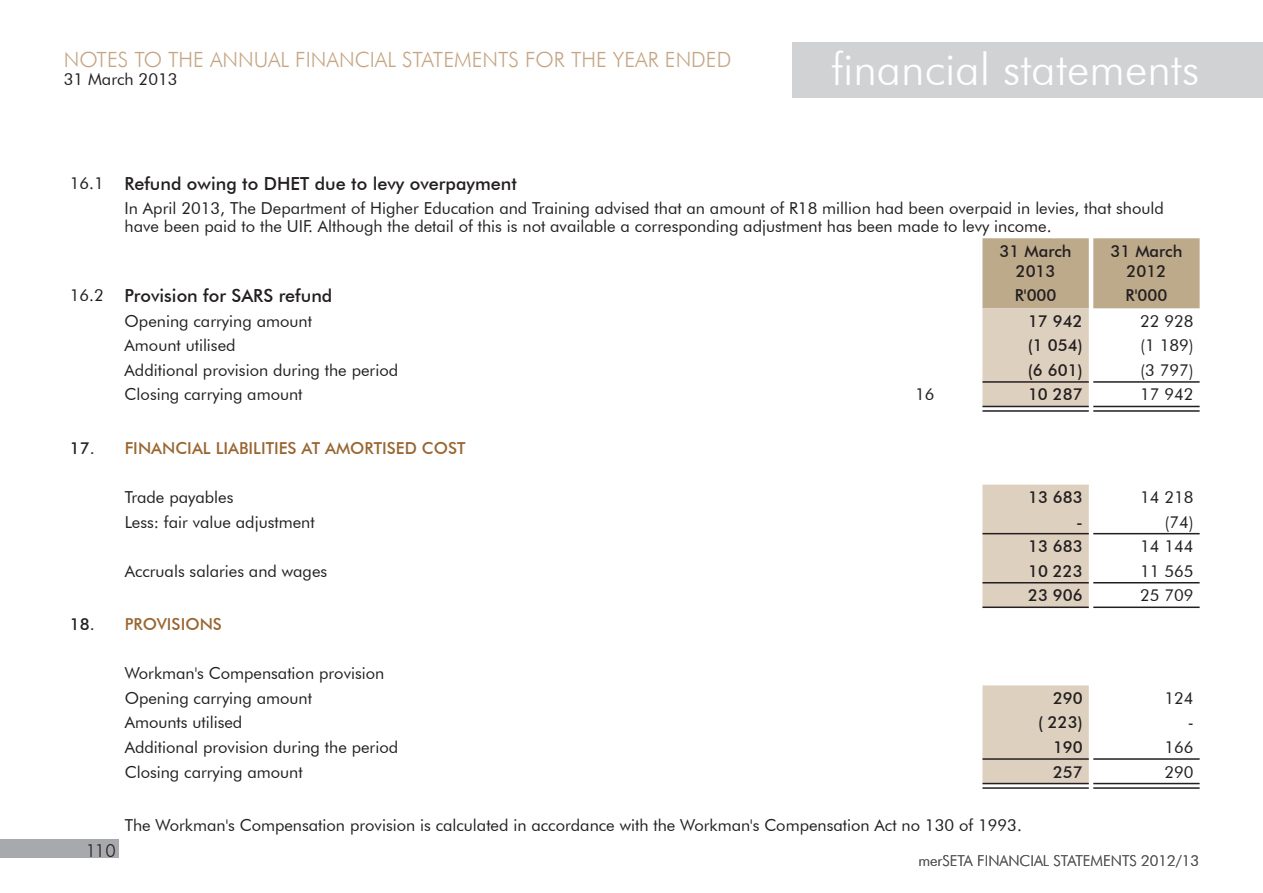
<style>
.page{position:relative;width:1263px;height:893px;background:#fff}
.page>*{position:absolute;margin:0;border:0;box-sizing:border-box;transform-origin:0 0}
.t1{font:300 45px "Futura BT";color:#fff}
.t2{font:300 21px "Futura BT";color:#c5a584}
.t3{font:500 18px "Futura BT";color:#231f20}
.t4{font:300 18px "Futura BT";color:#231f20}
.t5{font:16.5px/18px "Futura BT";color:#231f20}
.t6{font:500 16.5px/19.8px "Futura BT";color:#231f20;text-align:center}
.t7{font:500 16.5px "Futura BT";color:#996632}
.t8{font:300 15px "Futura BT";color:#57585a}
.s1{font-weight:400;font-size:16.5px}
.s2{color:#231f20}
</style>
<div class="page">
<div style="left:0;top:839px;width:119px;height:18px;background:#a8a9ad"></div>
<div style="left:792px;top:43px;width:471px;height:55px;background:#d1d2d4"></div>
<div style="left:982px;top:238px;width:217px;height:70px;background:#bdaa8b"></div>
<svg style="left:982px;top:308px;width:107px;height:475px;fill:#ddd0be"></svg>
<hr style="left:982px;top:381px;width:107px;height:2px;background:#231f20">
<hr style="left:1093px;top:381px;width:106px;height:2px;background:#231f20">
<hr style="left:982px;top:406px;width:107px;height:1px;background:#231f20">
<hr style="left:1093px;top:406px;width:106px;height:1px;background:#231f20">
<hr style="left:982px;top:410px;width:107px;height:2px;background:#231f20">
<hr style="left:1093px;top:410px;width:106px;height:2px;background:#231f20">
<hr style="left:982px;top:582px;width:107px;height:1px;background:#231f20">
<hr style="left:1093px;top:582px;width:106px;height:1px;background:#231f20">
<hr style="left:982px;top:606px;width:107px;height:2px;background:#231f20">
<hr style="left:1093px;top:606px;width:106px;height:2px;background:#231f20">
<hr style="left:982px;top:758px;width:107px;height:2px;background:#231f20">
<hr style="left:1093px;top:758px;width:106px;height:2px;background:#231f20">
<hr style="left:982px;top:783px;width:107px;height:1px;background:#231f20">
<hr style="left:982px;top:787px;width:107px;height:2px;background:#231f20">
<hr style="left:1093px;top:783px;width:106px;height:1px;background:#231f20">
<hr style="left:1093px;top:787px;width:106px;height:2px;background:#231f20">
<hr style="left:982px;top:533px;width:107px;height:1px;background:#231f20">
<hr style="left:1093px;top:533px;width:106px;height:1px;background:#231f20">
<p class="t2" style="left:64px;top:47px;width:669px">NOTES TO THE ANNUAL FINANCIAL STATEMENTS FOR THE YEAR ENDED</p>
<p class="t5" style="left:64px;top:70px;width:115px">31 March 2013</p>
<h1 class="t1" style="left:831px;top:42px;width:369px">financial statements</h1>
<p class="t3" style="left:70px;top:172px;width:448px"><span class="s1">16.1</span> Refund owing to DHET due to levy overpayment</p>
<p class="t5" style="left:125px;top:199px;width:1041px">In April 2013, The Department of Higher Education and Training advised that an amount of R18 million had been overpaid in levies, that should have been paid to the UIF. Although the detail of this is not available a corresponding adjustment has been made to levy income.</p>
<p class="t6" style="left:1000px;top:241px;width:74px">31 March<br>2013</p>
<p class="t6" style="left:1110px;top:241px;width:74px">31 March<br>2012</p>
<p class="t3" style="left:70px;top:285px;width:264px"><span class="s1">16.2</span> Provision for SARS refund</p>
<p class="t6" style="left:1015px;top:285px;width:43px">R'000</p>
<p class="t6" style="left:1125px;top:285px;width:43px">R'000</p>
<p class="t5" style="left:125px;top:312px;width:189px">Opening carrying amount</p>
<p class="t6" style="left:1028px;top:311px;width:56px">17 942</p>
<p class="t5" style="left:1140px;top:312px;width:55px">22 928</p>
<p class="t5" style="left:125px;top:336px;width:112px">Amount utilised</p>
<p class="t6" style="left:1028px;top:335px;width:56px">(1 054)</p>
<p class="t5" style="left:1140px;top:336px;width:55px">(1 189)</p>
<p class="t5" style="left:125px;top:361px;width:275px">Additional provision during the period</p>
<p class="t6" style="left:1028px;top:360px;width:56px">(6 601)</p>
<p class="t5" style="left:1140px;top:361px;width:55px">(3 797)</p>
<p class="t5" style="left:125px;top:385px;width:179px">Closing carrying amount</p>
<p class="t5" style="left:915px;top:385px;width:21px">16</p>
<p class="t6" style="left:1028px;top:385px;width:56px">10 287</p>
<p class="t5" style="left:1140px;top:385px;width:55px">17 942</p>
<p class="t7" style="left:70px;top:438px;width:397px"><span class="s2">17.</span> FINANCIAL LIABILITIES AT AMORTISED COST</p>
<p class="t5" style="left:125px;top:488px;width:110px">Trade payables</p>
<p class="t6" style="left:1028px;top:487px;width:56px">13 683</p>
<p class="t5" style="left:1140px;top:488px;width:55px">14 218</p>
<p class="t5" style="left:125px;top:513px;width:192px">Less: fair value adjustment</p>
<p class="t6" style="left:1076px;top:512px;width:8px">-</p>
<p class="t5" style="left:1165px;top:513px;width:30px">(74)</p>
<p class="t6" style="left:1028px;top:536px;width:56px">13 683</p>
<p class="t5" style="left:1140px;top:537px;width:55px">14 144</p>
<p class="t5" style="left:125px;top:562px;width:204px">Accruals salaries and wages</p>
<p class="t6" style="left:1028px;top:561px;width:56px">10 223</p>
<p class="t5" style="left:1140px;top:562px;width:55px">11 565</p>
<p class="t6" style="left:1028px;top:585px;width:56px">23 906</p>
<p class="t5" style="left:1140px;top:586px;width:55px">25 709</p>
<p class="t7" style="left:70px;top:614px;width:154px"><span class="s2">18.</span> PROVISIONS</p>
<p class="t5" style="left:125px;top:661px;width:261px;line-height:24.6px">Workman's Compensation provision<br>Opening carrying amount</p>
<p class="t6" style="left:1053px;top:688px;width:31px">290</p>
<p class="t5" style="left:1164px;top:689px;width:31px">124</p>
<p class="t4" style="left:86px;top:840px;width:32px">110</p>
<p class="t5" style="left:125px;top:713px;width:119px">Amounts utilised</p>
<p class="t6" style="left:1038px;top:713px;width:46px">( 223)</p>
<p class="t5" style="left:1188px;top:713px;width:8px">-</p>
<p class="t5" style="left:125px;top:738px;width:275px">Additional provision during the period</p>
<p class="t6" style="left:1053px;top:737px;width:31px">190</p>
<p class="t5" style="left:1164px;top:738px;width:31px">166</p>
<p class="t5" style="left:125px;top:762px;width:179px">Closing carrying amount</p>
<p class="t6" style="left:1053px;top:762px;width:31px">257</p>
<p class="t5" style="left:1164px;top:762px;width:31px">290</p>
<p class="t5" style="left:125px;top:816px;width:899px">The Workman's Compensation provision is calculated in accordance with the Workman's Compensation Act no 130 of 1993.</p>
<p class="t8" style="left:918px;top:851px;width:282px">merSETA FINANCIAL STATEMENTS 2012/13</p>
</div>
